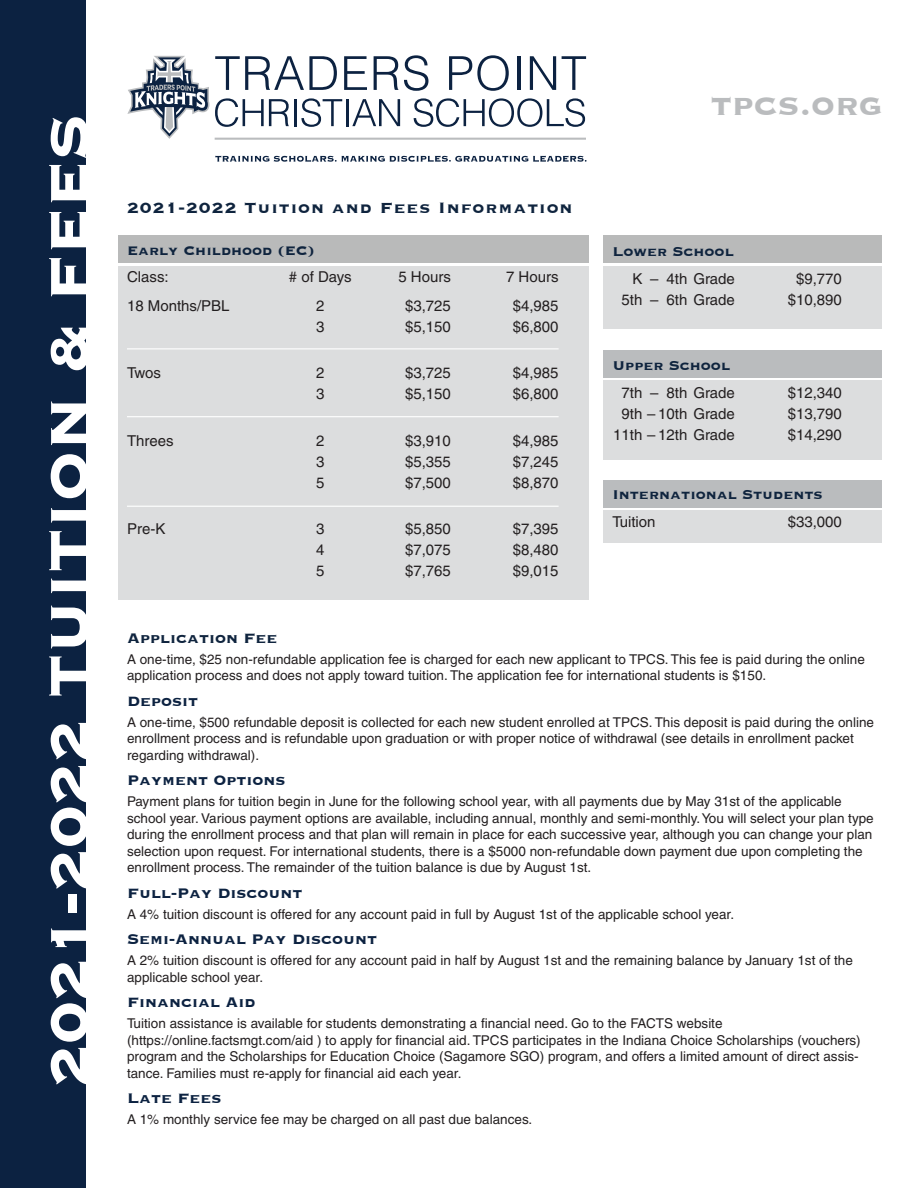
<style>
.page{position:relative;width:918px;height:1188px;background:#fff}
.page>*{position:absolute;margin:0;border:0;box-sizing:border-box;transform-origin:0 0}
.t1{font:700 70.5px "Copperplate";color:#fff}
.t2{font:700 39px "Copperplate";color:#babcbe}
.t3{font:700 19.5px "Copperplate";letter-spacing:.05em;color:#0f243e}
.t4{font:700 18px "Copperplate";color:#0c2241}
.t5{font:700 18px "Copperplate";color:#0f243e}
.t6{font:700 16.5px "Copperplate";color:#0f243e}
.t7{font:15px "Helvetica";color:#231f20}
.t8{font:13.5px/16.5px "Helvetica";color:#231f20}
</style>
<div class="page">
<div style="left:0;top:0;width:86px;height:1188px;background:#0c2241"></div>
<div style="left:119px;top:236px;width:470px;height:27px;background:#b9baba"></div>
<div style="left:119px;top:266px;width:470px;height:334px;background:#dcddde"></div>
<div style="left:603px;top:236px;width:279px;height:27px;background:#b9baba"></div>
<div style="left:603px;top:266px;width:279px;height:63px;background:#dcddde"></div>
<div style="left:603px;top:350px;width:279px;height:27px;background:#babcbe"></div>
<div style="left:603px;top:380px;width:279px;height:79px;background:#dcddde"></div>
<div style="left:603px;top:480px;width:279px;height:27px;background:#babcbe"></div>
<div style="left:603px;top:511px;width:279px;height:32px;background:#dcddde"></div>
<svg style="left:215px;top:56px;width:122px;height:34px"></svg>
<svg style="left:344px;top:56px;width:23px;height:34px"></svg>
<svg style="left:374px;top:56px;width:24px;height:34px"></svg>
<svg style="left:404px;top:55px;width:24px;height:36px"></svg>
<svg style="left:449px;top:55px;width:60px;height:36px"></svg>
<hr style="left:517px;top:56px;width:3px;height:34px;background:#0c2241">
<svg style="left:530px;top:56px;width:26px;height:34px"></svg>
<svg style="left:562px;top:56px;width:24px;height:34px"></svg>
<svg style="left:215px;top:98px;width:74px;height:29px"></svg>
<hr style="left:294px;top:99px;width:3px;height:27px;background:#0c2241">
<svg style="left:301px;top:98px;width:41px;height:29px"></svg>
<hr style="left:346px;top:99px;width:3px;height:27px;background:#0c2241">
<svg style="left:352px;top:99px;width:48px;height:27px"></svg>
<svg style="left:414px;top:98px;width:171px;height:29px"></svg>
<hr style="left:215px;top:138px;width:371px;height:2px;background:#babcbe">
<svg style="left:127px;top:56px;width:82px;height:83px"></svg>
<svg style="left:215px;top:156px;width:372px;height:6px"></svg>
<hr style="left:127px;top:348px;width:432px;height:1px;background:#fff">
<hr style="left:127px;top:416px;width:432px;height:1px;background:#fff">
<hr style="left:127px;top:506px;width:432px;height:1px;background:#fff">
<h1 class="t1" style="left:23px;top:1087px;width:975px;rotate:-90deg">2021-2022 TUITION &amp; FEES</h1>
<h3 class="t3" style="left:127px;top:195px;width:447px">2021-2022 Tuition and Fees Information</h3>
<p class="t6" style="left:127px;top:240px;width:189px">Early Childhood (EC)</p>
<p class="t7" style="left:127px;top:268px;width:43px">Class:</p>
<p class="t7" style="left:289px;top:268px;width:64px"># of Days</p>
<p class="t7" style="left:398px;top:268px;width:54px">5 Hours</p>
<p class="t7" style="left:506px;top:268px;width:54px">7 Hours</p>
<p class="t7" style="left:127px;top:297px;width:104px">18 Months/PBL</p>
<p class="t7" style="left:316px;top:297px;width:10px">2</p>
<p class="t7" style="left:405px;top:297px;width:47px">$3,725</p>
<p class="t7" style="left:513px;top:297px;width:47px">$4,985</p>
<p class="t7" style="left:316px;top:318px;width:10px">3</p>
<p class="t7" style="left:405px;top:318px;width:47px">$5,150</p>
<p class="t7" style="left:513px;top:318px;width:47px">$6,800</p>
<p class="t7" style="left:127px;top:364px;width:35px">Twos</p>
<p class="t7" style="left:316px;top:364px;width:10px">2</p>
<p class="t7" style="left:405px;top:364px;width:47px">$3,725</p>
<p class="t7" style="left:513px;top:364px;width:47px">$4,985</p>
<p class="t7" style="left:316px;top:385px;width:10px">3</p>
<p class="t7" style="left:405px;top:385px;width:47px">$5,150</p>
<p class="t7" style="left:513px;top:385px;width:47px">$6,800</p>
<p class="t7" style="left:127px;top:432px;width:48px">Threes</p>
<p class="t7" style="left:316px;top:432px;width:10px">2</p>
<p class="t7" style="left:405px;top:432px;width:47px">$3,910</p>
<p class="t7" style="left:513px;top:432px;width:47px">$4,985</p>
<p class="t7" style="left:316px;top:453px;width:10px">3</p>
<p class="t7" style="left:405px;top:453px;width:47px">$5,355</p>
<p class="t7" style="left:513px;top:453px;width:47px">$7,245</p>
<p class="t7" style="left:316px;top:474px;width:10px">5</p>
<p class="t7" style="left:405px;top:474px;width:47px">$7,500</p>
<p class="t7" style="left:513px;top:474px;width:47px">$8,870</p>
<p class="t7" style="left:127px;top:520px;width:40px">Pre-K</p>
<p class="t7" style="left:316px;top:520px;width:10px">3</p>
<p class="t7" style="left:405px;top:520px;width:47px">$5,850</p>
<p class="t7" style="left:513px;top:520px;width:47px">$7,395</p>
<p class="t7" style="left:316px;top:541px;width:10px">4</p>
<p class="t7" style="left:405px;top:541px;width:47px">$7,075</p>
<p class="t7" style="left:513px;top:541px;width:47px">$8,480</p>
<p class="t7" style="left:316px;top:562px;width:10px">5</p>
<p class="t7" style="left:405px;top:562px;width:47px">$7,765</p>
<p class="t7" style="left:513px;top:562px;width:47px">$9,015</p>
<h2 class="t2" style="left:711px;top:79px;width:174px">tpcs.org</h2>
<p class="t6" style="left:612px;top:240px;width:123px">Lower School</p>
<p class="t7" style="left:632px;top:270px;width:104px">K – 4th Grade</p>
<p class="t7" style="left:796px;top:270px;width:47px">$9,770</p>
<p class="t7" style="left:622px;top:291px;width:115px">5th – 6th Grade</p>
<p class="t7" style="left:788px;top:291px;width:56px">$10,890</p>
<p class="t6" style="left:612px;top:354px;width:119px">Upper School</p>
<p class="t7" style="left:622px;top:384px;width:115px">7th – 8th Grade</p>
<p class="t7" style="left:788px;top:384px;width:56px">$12,340</p>
<p class="t7" style="left:622px;top:405px;width:115px">9th – 10th Grade</p>
<p class="t7" style="left:788px;top:405px;width:56px">$13,790</p>
<p class="t7" style="left:613px;top:426px;width:123px">11th – 12th Grade</p>
<p class="t7" style="left:788px;top:426px;width:56px">$14,290</p>
<p class="t6" style="left:612px;top:483px;width:212px">International Students</p>
<p class="t7" style="left:612px;top:513px;width:45px">Tuition</p>
<p class="t7" style="left:788px;top:513px;width:56px">$33,000</p>
<h3 class="t5" style="left:127px;top:626px;width:152px">Application Fee</h3>
<p class="t8" style="left:127px;top:651px;width:739px">A one-time, $25 non-refundable application fee is charged for each new applicant to TPCS. This fee is paid during the online application process and does not apply toward tuition. The application fee for international students is $150.</p>
<h3 class="t4" style="left:127px;top:689px;width:73px">Deposit</h3>
<p class="t8" style="left:127px;top:714px;width:748px">A one-time, $500 refundable deposit is collected for each new student enrolled at TPCS. This deposit is paid during the online enrollment process and is refundable upon graduation or with proper notice of withdrawal (see details in enrollment packet regarding withdrawal).</p>
<h3 class="t4" style="left:127px;top:769px;width:160px">Payment Options</h3>
<p class="t8" style="left:127px;top:793px;width:748px">Payment plans for tuition begin in June for the following school year, with all payments due by May 31st of the applicable school year. Various payment options are available, including annual, monthly and semi-monthly. You will select your plan type during the enrollment process and that plan will remain in place for each successive year, although you can change your plan selection upon request. For international students, there is a $5000 non-refundable down payment due upon completing the enrollment process. The remainder of the tuition balance is due by August 1st.</p>
<h3 class="t4" style="left:127px;top:881px;width:177px">Full-Pay Discount</h3>
<p class="t8" style="left:127px;top:906px;width:609px">A 4% tuition discount is offered for any account paid in full by August 1st of the applicable school year.</p>
<h3 class="t4" style="left:127px;top:928px;width:252px">Semi-Annual Pay Discount</h3>
<p class="t8" style="left:127px;top:952px;width:727px">A 2% tuition discount is offered for any account paid in half by August 1st and the remaining balance by January 1st of the applicable school year.</p>
<h3 class="t4" style="left:127px;top:991px;width:130px">Financial Aid</h3>
<p class="t8" style="left:127px;top:1015px;width:735px">Tuition assistance is available for students demonstrating a financial need. Go to the FACTS website (https://online.factsmgt.com/aid ) to apply for financial aid. TPCS participates in the Indiana Choice Scholarships (vouchers) program and the Scholarships for Education Choice (Sagamore SGO) program, and offers a limited amount of direct assis&shy;tance. Families must re-apply for financial aid each year.</p>
<h3 class="t4" style="left:127px;top:1087px;width:96px">Late Fees</h3>
<p class="t8" style="left:127px;top:1111px;width:407px">A 1% monthly service fee may be charged on all past due balances.</p>
</div>
